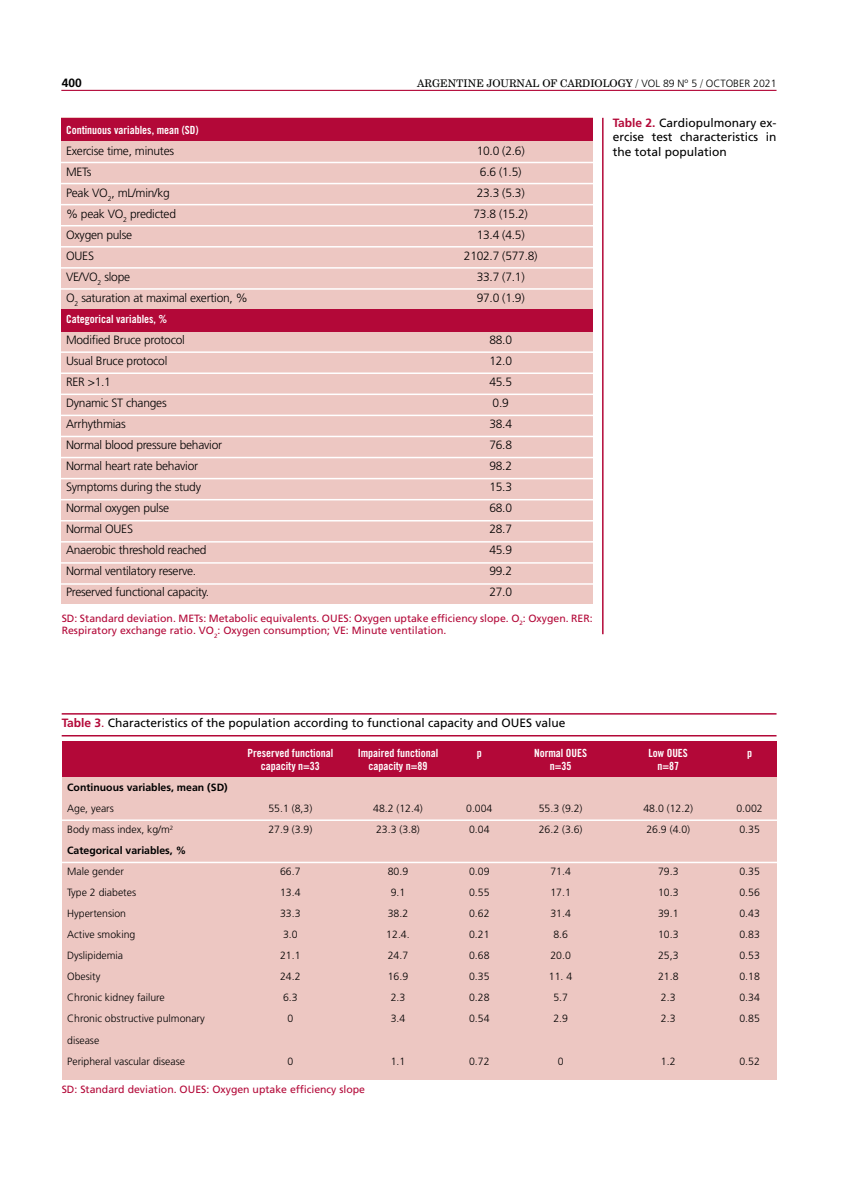
<style>
.page{position:relative;width:851px;height:1191px;background:#fff}
.page>*{position:absolute;margin:0;border:0;box-sizing:border-box;transform-origin:0 0}
.t1{font:300 12px/21px "Frutiger LT Std";letter-spacing:-.02em;color:#000}
.t2{font:12px/14.4px "Frutiger LT Std";color:#000}
.t3{font:700 12px "Frutiger LT Std";color:#000}
.t4{font:11.25px/13.5px "Trade Gothic LT Std Bd Cn 20";color:#fff;text-align:center}
.t5{font:300 10.5px/21px "Frutiger LT Std";color:#000}
.t6{font:10.5px/12.6px "Frutiger LT Std";color:#b30838}
.t7{font:10.5px "Century Schoolbook BT";color:#000}
.t8{font:700 10.5px "Frutiger LT Std";color:#000}
.s1{font-family:"Frutiger LT Std";font-weight:300}
.s2{font-weight:700;color:#b30838}
.s3{color:#b30838}
.s4{font-weight:700}
</style>
<div class="page">
<hr style="left:61px;top:90px;width:715px;height:1px;background:#b30838">
<div style="left:62px;top:118px;width:530px;height:486px;background:#edc7c2"></div>
<hr style="left:57px;top:204px;width:539px;height:1px;background:#fff">
<hr style="left:57px;top:246px;width:539px;height:1px;background:#fff">
<hr style="left:57px;top:288px;width:539px;height:2px;background:#fff">
<hr style="left:57px;top:351px;width:539px;height:2px;background:#fff">
<hr style="left:57px;top:457px;width:539px;height:1px;background:#fff">
<hr style="left:57px;top:183px;width:539px;height:1px;background:#fff">
<hr style="left:57px;top:162px;width:539px;height:1px;background:#fff">
<hr style="left:57px;top:225px;width:539px;height:1px;background:#fff">
<hr style="left:57px;top:267px;width:539px;height:2px;background:#fff">
<hr style="left:57px;top:372px;width:539px;height:2px;background:#fff">
<hr style="left:57px;top:478px;width:539px;height:1px;background:#fff">
<hr style="left:57px;top:414px;width:539px;height:2px;background:#fff">
<hr style="left:57px;top:520px;width:539px;height:1px;background:#fff">
<hr style="left:57px;top:562px;width:539px;height:1px;background:#fff">
<hr style="left:57px;top:393px;width:539px;height:2px;background:#fff">
<hr style="left:57px;top:499px;width:539px;height:1px;background:#fff">
<hr style="left:57px;top:436px;width:539px;height:1px;background:#fff">
<hr style="left:57px;top:541px;width:539px;height:1px;background:#fff">
<hr style="left:57px;top:583px;width:539px;height:2px;background:#fff">
<hr style="left:602px;top:118px;width:1px;height:516px;background:#b30838">
<div style="left:62px;top:741px;width:714px;height:37px;background:#b30838"></div>
<div style="left:62px;top:777px;width:714px;height:302px;background:#edc7c2"></div>
<hr style="left:57px;top:861px;width:728px;height:2px;background:#fff">
<hr style="left:57px;top:819px;width:728px;height:2px;background:#fff">
<hr style="left:62px;top:713px;width:714px;height:1px;background:#b30838">
<hr style="left:62px;top:735px;width:714px;height:1px;background:#b30838">
<div style="left:62px;top:118px;width:530px;height:23px;background:#b30838"></div>
<div style="left:62px;top:309px;width:530px;height:23px;background:#b30838"></div>
<p class="t3" style="left:62px;top:75px;width:22px">400</p>
<p class="t7" style="left:417px;top:77px;width:361px">ARGENTINE JOURNAL OF CARDIOLOGY / <span class="s1">VOL 89 Nº 5</span> / <span class="s1">OCTOBER 2021</span></p>
<p class="t4" style="left:66px;top:123px;width:134px">Continuous variables, mean (SD)</p>
<p class="t1" style="left:66px;top:140px;width:183px">Exercise time, minutes<br>METs<br>Peak VO<sub>2</sub>, mL/min/kg<br>% peak VO<sub>2</sub> predicted<br>Oxygen pulse<br>OUES<br>VE/VO<sub>2</sub> slope<br>O<sub>2</sub> saturation at maximal exertion, %</p>
<p class="t4" style="left:66px;top:312px;width:103px">Categorical variables, %</p>
<p class="t1" style="left:66px;top:329px;width:157px">Modified Bruce protocol<br>Usual Bruce protocol<br>RER &gt;1.1<br>Dynamic ST changes<br>Arrhythmias<br>Normal blood pressure behavior<br>Normal heart rate behavior<br>Symptoms during the study<br>Normal oxygen pulse<br>Normal OUES<br>Anaerobic threshold reached<br>Normal ventilatory reserve.<br>Preserved functional capacity.</p>
<p class="t2" style="left:612px;top:115px;width:165px"><span class="s2">Table 2.</span> Cardiopulmonary ex&shy;ercise test characteristics in</p>
<p class="t1" style="left:476px;top:140px;width:49px">10.0 (2.6)</p>
<p class="t2" style="left:612px;top:144px;width:116px">the total population</p>
<p class="t1" style="left:464px;top:161px;width:75px;text-align:center">6.6 (1.5)<br>23.3 (5.3)<br>73.8 (15.2)<br>13.4 (4.5)<br>2102.7 (577.8)<br>33.7 (7.1)<br>97.0 (1.9)</p>
<p class="t1" style="left:489px;top:329px;width:24px">88.0<br>12.0<br>45.5<br>0.9<br>38.4<br>76.8<br>98.2<br>15.3<br>68.0<br>28.7<br>45.9<br>99.2<br>27.0</p>
<p class="t6" style="left:62px;top:612px;width:532px">SD: Standard deviation. METs: Metabolic equivalents. OUES: Oxygen uptake efficiency slope. O<sub>2</sub>: Oxygen. RER:<br>Respiratory exchange ratio. VO<sub>2</sub>: Oxygen consumption; VE: Minute ventilation.</p>
<p class="t2" style="left:62px;top:716px;width:505px"><span class="s2">Table 3</span><span class="s3">.</span> Characteristics of the population according to functional capacity and OUES value</p>
<p class="t4" style="left:247px;top:746px;width:87px">Preserved functional capacity n=33</p>
<p class="t4" style="left:534px;top:746px;width:55px">Normal OUES n=35</p>
<p class="t4" style="left:357px;top:746px;width:82px">Impaired functional capacity n=89</p>
<p class="t4" style="left:648px;top:746px;width:41px">Low OUES n=87</p>
<p class="t4" style="left:476px;top:746px;width:6px">p</p>
<p class="t4" style="left:747px;top:746px;width:6px">p</p>
<p class="t8" style="left:67px;top:781px;width:162px">Continuous variables, mean (SD)</p>
<p class="t5" style="left:67px;top:798px;width:121px">Age, years<br>Body mass index, kg/m<sup>2<br></sup><span class="s4">Categorical variables, %</span></p>
<p class="t5" style="left:67px;top:861px;width:139px">Male gender<br>Type 2 diabetes<br>Hypertension<br>Active smoking<br>Dyslipidemia<br>Obesity<br>Chronic kidney failure<br>Chronic obstructive pulmonary disease<br>Peripheral vascular disease</p>
<p class="t5" style="left:268px;top:798px;width:45px">55.1 (8,3)<br>27.9 (3.9)</p>
<p class="t5" style="left:280px;top:861px;width:22px;text-align:center">66.7<br>13.4<br>33.3<br>3.0<br>21.1<br>24.2<br>6.3<br>0</p>
<p class="t5" style="left:287px;top:1050px;width:7px">0</p>
<p class="t6" style="left:62px;top:1083px;width:305px">SD: Standard deviation. OUES: Oxygen uptake efficiency slope</p>
<p class="t5" style="left:373px;top:798px;width:51px">48.2 (12.4)<br>23.3 (3.8)</p>
<p class="t5" style="left:386px;top:861px;width:25px;text-align:center">80.9<br>9.1<br>38.2<br>12.4.<br>24.7<br>16.9<br>2.3<br>3.4</p>
<p class="t5" style="left:390px;top:1050px;width:16px">1.1</p>
<p class="t5" style="left:466px;top:798px;width:28px">0.004<br>0.04</p>
<p class="t5" style="left:469px;top:861px;width:22px;text-align:justify">0.09<br>0.55<br>0.62<br>0.21<br>0.68<br>0.35<br>0.28<br>0.54</p>
<p class="t5" style="left:469px;top:1050px;width:22px">0.72</p>
<p class="t5" style="left:538px;top:798px;width:45px">55.3 (9.2)<br>26.2 (3.6)</p>
<p class="t5" style="left:550px;top:861px;width:22px">71.4<br>17.1<br>31.4<br>8.6<br>20.0</p>
<p class="t5" style="left:549px;top:966px;width:25px;text-align:center">11. 4<br>5.7<br>2.9</p>
<p class="t5" style="left:557px;top:1050px;width:7px">0</p>
<p class="t5" style="left:643px;top:798px;width:51px">48.0 (12.2)<br>26.9 (4.0)</p>
<p class="t5" style="left:658px;top:861px;width:22px">79.3<br>10.3<br>39.1<br>10.3<br>25,3<br>21.8<br>2.3<br>2.3</p>
<p class="t5" style="left:661px;top:1050px;width:16px">1.2</p>
<p class="t5" style="left:736px;top:798px;width:28px">0.002<br>0.35</p>
<p class="t5" style="left:739px;top:861px;width:22px;text-align:justify">0.35<br>0.56<br>0.43<br>0.83<br>0.53<br>0.18<br>0.34<br>0.85</p>
<p class="t5" style="left:739px;top:1050px;width:22px">0.52</p>
</div>
